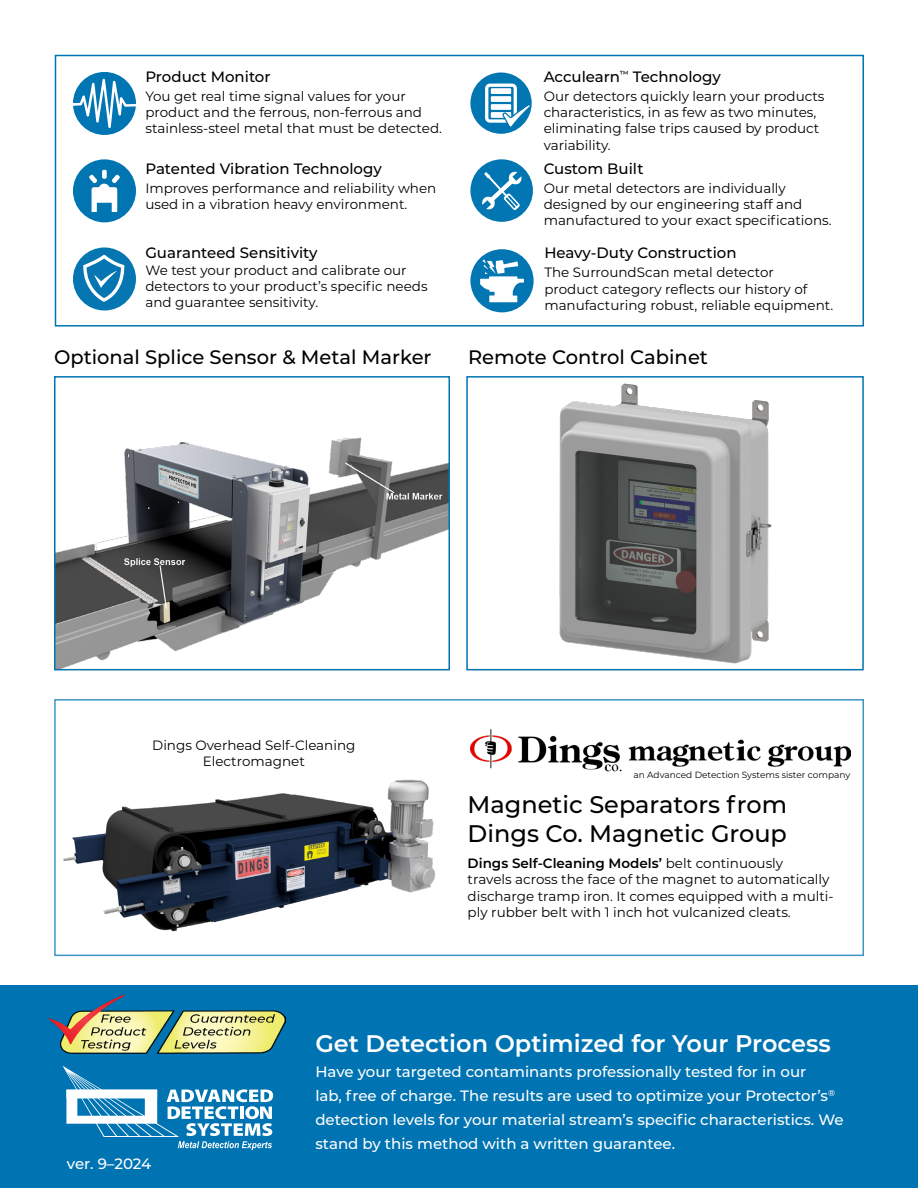
<style>
.page{position:relative;width:918px;height:1188px;background:#fff}
.page>*{position:absolute;margin:0;border:0;box-sizing:border-box;transform-origin:0 0}
.t1{font:500 24px/28.5px "Montserrat";color:#000}
.t2{font:600 24px "Montserrat";color:#fff}
.t3{font:500 19.5px "Montserrat";color:#000}
.t4{font:500 15px/24px "Montserrat";color:#fff}
.t5{font:500 15px "Montserrat";color:#000}
.t6{font:13.5px/16.2px "Montserrat";color:#000}
.t7{font:9px "Montserrat";color:#000}
.s1{font-weight:600}
</style>
<div class="page">
<div style="left:55px;top:55px;width:809px;height:272px;border:2px solid #0074b2"></div>
<div style="left:470px;top:249px;width:64px;height:63px;background:#0276b2;border-radius:50%"></div>
<svg style="left:480px;top:259px;width:44px;height:43px"></svg>
<div style="left:470px;top:72px;width:62px;height:62px;background:#0276b2;border-radius:50%"></div>
<svg style="left:485px;top:84px;width:47px;height:45px"></svg>
<div style="left:73px;top:159px;width:63px;height:63px;background:#0075b2;border-radius:50%"></div>
<svg style="left:89px;top:175px;width:31px;height:37px"></svg>
<div style="left:102px;top:170px;width:5px;height:9px;background:#fff;border-radius:2px"></div>
<svg style="left:73px;top:72px;width:63px;height:63px"></svg>
<div style="left:73px;top:248px;width:63px;height:63px;background:#0676b3;border-radius:50%"></div>
<svg style="left:83px;top:255px;width:42px;height:47px"></svg>
<div style="left:470px;top:159px;width:63px;height:63px;background:#0276b2;border-radius:50%"></div>
<svg style="left:482px;top:171px;width:40px;height:39px"></svg>
<img style="left:57px;top:437px;width:390px;height:230px">
<div style="left:54px;top:376px;width:396px;height:294px;border:2px solid #0074b2"></div>
<img style="left:559px;top:383px;width:213px;height:281px">
<div style="left:466px;top:376px;width:398px;height:294px;border:2px solid #0074b2"></div>
<div style="left:0;top:985px;width:918px;height:203px;background:#0074b2"></div>
<img style="left:50px;top:994px;width:236px;height:60px">
<svg style="left:63px;top:1066px;width:210px;height:84px"></svg>
<img style="left:63px;top:779px;width:373px;height:153px">
<div style="left:54px;top:699px;width:810px;height:257px;border:2px solid #4097c5"></div>
<img style="left:470px;top:730px;width:381px;height:42px">
<p class="t5" style="left:145px;top:66px;width:127px">Product Monitor</p>
<p class="t6" style="left:145px;top:88px;width:298px">You get real time signal values for your product and the ferrous, non-ferrous and stainless-steel metal that must be detected.</p>
<p class="t5" style="left:145px;top:158px;width:238px">Patented Vibration Technology</p>
<p class="t6" style="left:145px;top:180px;width:293px">Improves performance and reliability when used in a vibration heavy environment.</p>
<p class="t5" style="left:145px;top:242px;width:174px">Guaranteed Sensitivity</p>
<p class="t6" style="left:145px;top:262px;width:284px">We test your product and calibrate our detectors to your product’s specific needs and guarantee sensitivity.</p>
<p class="t5" style="left:544px;top:66px;width:179px">Acculearn<sup>™</sup> Technology</p>
<p class="t6" style="left:544px;top:88px;width:282px">Our detectors quickly learn your products characteristics, in as few as two minutes, eliminating false trips caused by product variability.</p>
<p class="t5" style="left:544px;top:158px;width:101px">Custom Built</p>
<p class="t6" style="left:544px;top:180px;width:290px">Our metal detectors are individually designed by our engineering staff and manufactured to your exact specifications.</p>
<p class="t5" style="left:544px;top:242px;width:194px">Heavy-Duty Construction</p>
<p class="t6" style="left:544px;top:264px;width:291px">The SurroundScan metal detector<br>product category reflects our history of manufacturing robust, reliable equipment.</p>
<h2 class="t3" style="left:54px;top:344px;width:379px">Optional Splice Sensor &amp; Metal Marker</h2>
<h2 class="t3" style="left:468px;top:344px;width:242px">Remote Control Cabinet</h2>
<p class="t6" style="left:152px;top:736px;width:205px;text-align:center">Dings Overhead Self-Cleaning<br>Electromagnet</p>
<p class="t7" style="left:633px;top:768px;width:218px">an Advanced Detection Systems sister company</p>
<h1 class="t1" style="left:468px;top:790px;width:321px">Magnetic Separators from<br>Dings Co. Magnetic Group</h1>
<p class="t6" style="left:468px;top:855px;width:368px"><span class="s1">Dings Self-Cleaning Models’</span> belt continuously<br>travels across the face of the magnet to automatically discharge tramp iron. It comes equipped with a multi&shy;ply rubber belt with 1 inch hot vulcanized cleats.</p>
<p class="t4" style="left:67px;top:1151px;width:86px">ver. 9–2024</p>
<h1 class="t2" style="left:315px;top:1027px;width:517px">Get Detection Optimized for Your Process</h1>
<p class="t4" style="left:315px;top:1059px;width:530px">Have your targeted contaminants professionally tested for in our<br>lab, free of charge. The results are used to optimize your Protector’s<sup>® </sup>detection levels for your material stream’s specific characteristics. We stand by this method with a written guarantee.</p>
</div>
